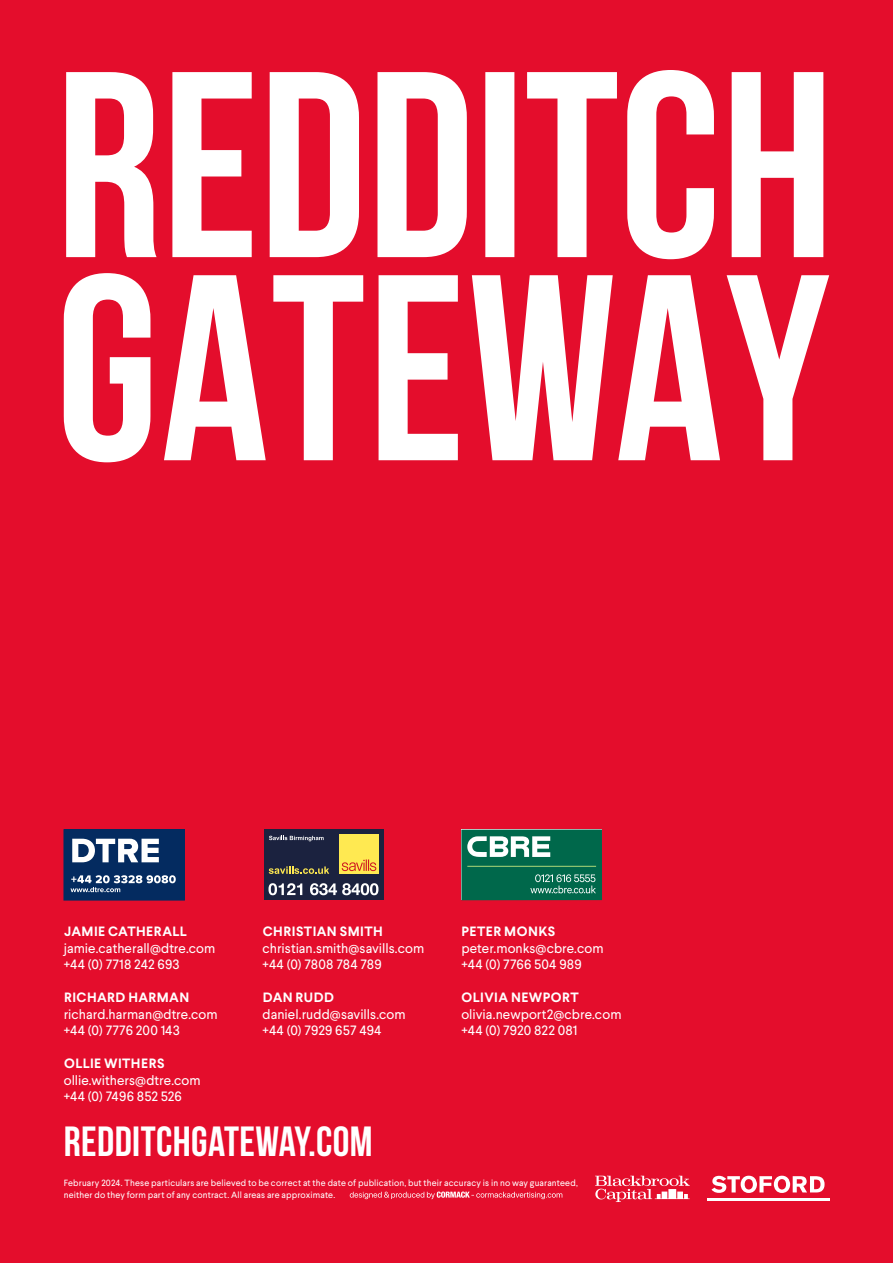
<style>
.page{position:relative;width:893px;height:1263px;background:#e40d2c}
.page>*{position:absolute;margin:0;border:0;box-sizing:border-box;transform-origin:0 0}
.t1{font:700 42.15px "Bebas Neue";letter-spacing:.01em;color:#fff}
.t2{font:13.5px/16.5px "Larsseit";letter-spacing:.005em;color:#fff}
.t3{font:700 13.5px "Larsseit";letter-spacing:.03em;color:#fff}
.t4{font:9px/12px "Larsseit";letter-spacing:.015em;color:#fff}
</style>
<div class="page">
<svg style="left:64px;top:273px;width:765px;height:189px"></svg>
<svg style="left:66px;top:70px;width:757px;height:189px;fill:#fff"></svg>
<svg style="left:350px;top:1191px;width:212px;height:8px"></svg>
<hr style="left:707px;top:1198px;width:122px;height:2px;background:#fff">
<svg style="left:711px;top:1176px;width:113px;height:17px"></svg>
<svg style="left:461px;top:829px;width:141px;height:71px;background:#277f65"></svg>
<div style="left:64px;top:830px;width:120px;height:70px;background:#042b60"></div>
<div style="left:64px;top:829px;width:121px;height:71px;border:1px solid #042b60"></div>
<svg style="left:72px;top:839px;width:87px;height:23px"></svg>
<svg style="left:71px;top:875px;width:105px;height:17px"></svg>
<div style="left:264px;top:829px;width:120px;height:71px;background:#1b223f"></div>
<div style="left:339px;top:834px;width:39px;height:39px;background:#ffe951"></div>
<svg style="left:342px;top:859px;width:34px;height:12px"></svg>
<svg style="left:269px;top:836px;width:55px;height:5px"></svg>
<svg style="left:269px;top:866px;width:60px;height:8px"></svg>
<svg style="left:268px;top:883px;width:34px;height:12px"></svg>
<svg style="left:310px;top:883px;width:68px;height:12px"></svg>
<svg style="left:595px;top:1176px;width:95px;height:26px"></svg>
<p class="t3" style="left:64px;top:923px;width:124px">JAMIE CATHERALL</p>
<p class="t2" style="left:64px;top:940px;width:153px">jamie.catherall@dtre.com +44 (0) 7718 242 693</p>
<p class="t3" style="left:64px;top:989px;width:127px">RICHARD HARMAN</p>
<p class="t2" style="left:64px;top:1006px;width:155px">richard.harman@dtre.com +44 (0) 7776 200 143</p>
<p class="t3" style="left:64px;top:1055px;width:102px">OLLIE WITHERS</p>
<p class="t2" style="left:64px;top:1072px;width:138px">ollie.withers@dtre.com +44 (0) 7496 852 526</p>
<p class="t3" style="left:263px;top:923px;width:121px">CHRISTIAN SMITH</p>
<p class="t2" style="left:263px;top:940px;width:163px">christian.smith@savills.com +44 (0) 7808 784 789</p>
<p class="t3" style="left:263px;top:989px;width:73px">DAN RUDD</p>
<p class="t2" style="left:263px;top:1006px;width:145px">daniel.rudd@savills.com +44 (0) 7929 657 494</p>
<h1 class="t1" style="left:64px;top:1118px;width:310px">REDDITCHGATEWAY.COM</h1>
<p class="t3" style="left:462px;top:923px;width:95px">PETER MONKS</p>
<p class="t2" style="left:461px;top:940px;width:144px">peter.monks@cbre.com +44 (0) 7766 504 989</p>
<p class="t3" style="left:462px;top:989px;width:119px">OLIVIA NEWPORT</p>
<p class="t2" style="left:461px;top:1006px;width:162px">olivia.newport2@cbre.com +44 (0) 7920 822 081</p>
<p class="t4" style="left:64px;top:1177px;width:516px">February 2024. These particulars are believed to be correct at the date of publication, but their accuracy is in no way guaranteed, neither do they form part of any contract. All areas are approximate.</p>
</div>
